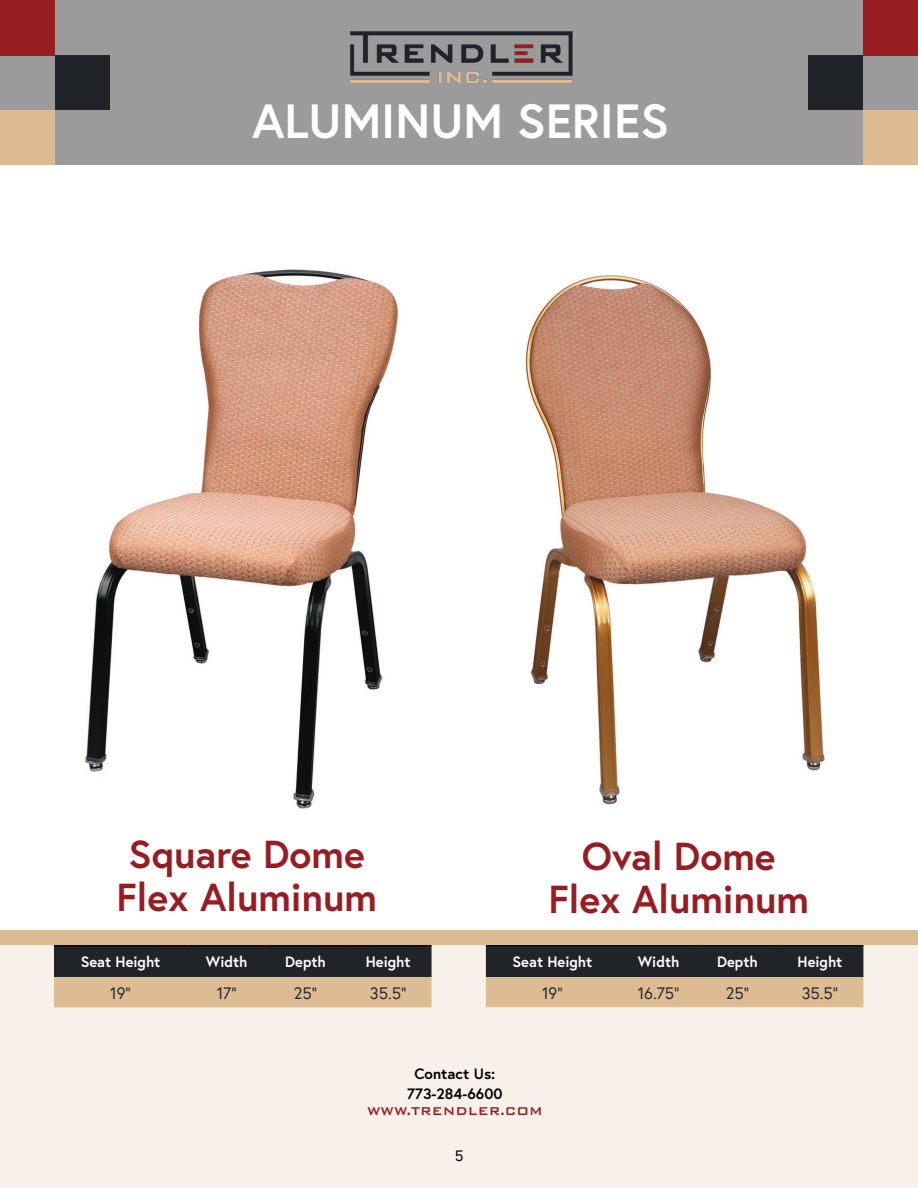
<style>
.page{position:relative;width:918px;height:1188px;background:#fff}
.page>*{position:absolute;margin:0;border:0;box-sizing:border-box;transform-origin:0 0}
.t1{font:700 48px "Europa";color:#fff}
.t2{font:700 39px/43.5px "Europa";color:#971d23;text-align:center}
.t3{font:16.5px "Europa";color:#292829}
.t4{font:700 15px "Europa";color:#fff}
.t5{font:700 15px/19.5px "Europa";color:#000;text-align:center}
.t6{font:700 15px "Banker Square";color:#971d23;scale:.96 1}
.t7{font:15px "Europa";color:#000}
</style>
<div class="page">
<img style="left:85px;top:269px;width:314px;height:540px">
<div style="left:0;top:945px;width:918px;height:243px;background:#f8f1e9"></div>
<div style="left:0;top:0;width:918px;height:165px;background:#9b9b9b"></div>
<div style="left:0;top:0;width:55px;height:55px;background:#971d23"></div>
<div style="left:55px;top:55px;width:54px;height:55px;background:#202328"></div>
<div style="left:0;top:110px;width:55px;height:54px;background:#ddbc93"></div>
<div style="left:863px;top:0;width:55px;height:55px;background:#971d23"></div>
<div style="left:809px;top:55px;width:54px;height:55px;background:#202328"></div>
<div style="left:863px;top:110px;width:55px;height:54px;background:#ddbc93"></div>
<img style="left:350px;top:31px;width:223px;height:53px">
<svg style="left:54px;top:946px;width:378px;height:61px;background:#7c6e5c"></svg>
<hr style="left:54px;top:945px;width:133px;height:1px;background:#000">
<hr style="left:187px;top:945px;width:79px;height:1px;background:#000">
<hr style="left:266px;top:945px;width:79px;height:1px;background:#000">
<hr style="left:345px;top:945px;width:87px;height:1px;background:#000">
<svg style="left:486px;top:946px;width:377px;height:61px;background:#7c6e5c"></svg>
<hr style="left:486px;top:945px;width:133px;height:1px;background:#000">
<hr style="left:619px;top:945px;width:79px;height:1px;background:#000">
<hr style="left:698px;top:945px;width:79px;height:1px;background:#000">
<hr style="left:777px;top:945px;width:86px;height:1px;background:#000">
<img style="left:525px;top:275px;width:300px;height:530px">
<div style="left:136px;top:763px;width:98px;height:55px;background:#fff"></div>
<div style="left:685px;top:763px;width:97px;height:55px;background:#fff"></div>
<div style="left:0;top:931px;width:918px;height:14px;background:#ddbc93"></div>
<h1 class="t1" style="left:252px;top:88px;width:418px">ALUMINUM SERIES</h1>
<h2 class="t2" style="left:116px;top:831px;width:262px">Square Dome<br>Flex Aluminum</h2>
<p class="t4" style="left:81px;top:952px;width:81px">Seat Height</p>
<p class="t4" style="left:206px;top:952px;width:43px">Width</p>
<p class="t4" style="left:285px;top:952px;width:42px">Depth</p>
<p class="t4" style="left:366px;top:952px;width:46px">Height</p>
<p class="t3" style="left:110px;top:982px;width:22px">19”</p>
<p class="t3" style="left:217px;top:982px;width:22px">17”</p>
<p class="t3" style="left:294px;top:982px;width:25px">25”</p>
<p class="t3" style="left:370px;top:982px;width:38px">35.5”</p>
<h2 class="t2" style="left:548px;top:833px;width:262px">Oval Dome<br>Flex Aluminum</h2>
<p class="t4" style="left:513px;top:952px;width:81px">Seat Height</p>
<p class="t4" style="left:638px;top:952px;width:43px">Width</p>
<p class="t4" style="left:717px;top:952px;width:42px">Depth</p>
<p class="t4" style="left:798px;top:952px;width:46px">Height</p>
<p class="t3" style="left:542px;top:982px;width:22px">19”</p>
<p class="t3" style="left:638px;top:982px;width:43px">16.75”</p>
<p class="t3" style="left:726px;top:982px;width:25px">25”</p>
<p class="t3" style="left:802px;top:982px;width:38px">35.5”</p>
<p class="t5" style="left:407px;top:1064px;width:97px">Contact Us:<br>773-284-6600</p>
<p class="t6" style="left:367px;top:1103px;width:184px">WWW.TRENDLER.COM</p>
<p class="t7" style="left:455px;top:1147px;width:10px">5</p>
</div>
